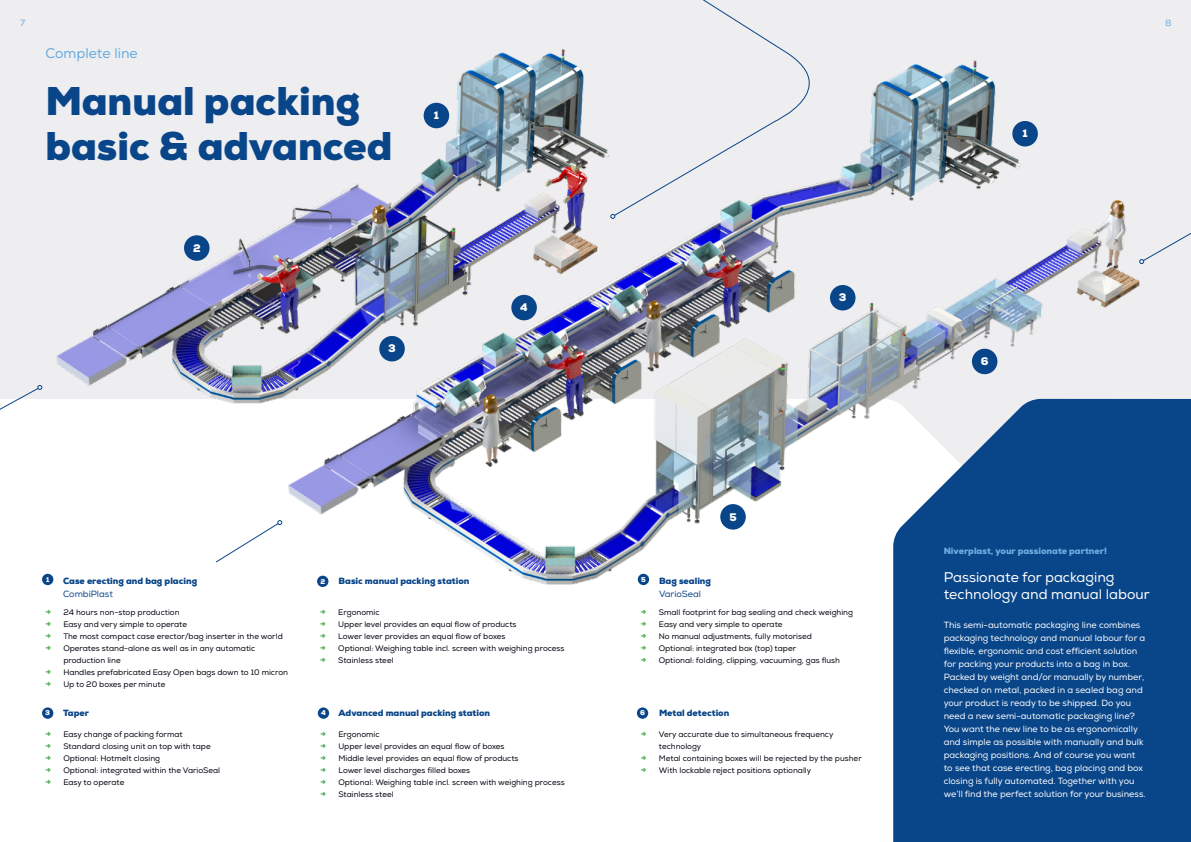
<style>
.page{position:relative;width:1191px;height:842px;background:#fff}
.page>*{position:absolute;margin:0;border:0;box-sizing:border-box;transform-origin:0 0}
.t1{font:900 40px/45px "Nexa";color:#094589}
.t2{font:14px/17px "Nexa";color:#fff}
.t3{font:14px "Nexa";color:#69acdf}
.t4{font:900 11px "Nexa";color:#fff}
.t5{font:9px/13px "Nexa";color:#fff}
.t6{font:900 9px "Nexa";color:#094589}
.t7{font:900 9px "Nexa";color:#69acdf}
.t8{font:9px "Nexa";color:#094589}
.t9{font:9px "Nexa";color:#69acdf}
.t10{font:8px/12px "Nexa";color:#00030f}
.t11{font:900 7px "Nexa";color:#fff}
.s1{font-weight:900;font-size:9px;color:#4eb051}
</style>
<div class="page">
<div style="left:893px;top:589px;width:298px;height:253px;background:#094589"></div>
<div style="left:637px;top:707px;width:11px;height:12px;background:#094589;border-radius:50%"></div>
<div style="left:318px;top:707px;width:11px;height:12px;background:#094589;border-radius:50%"></div>
<div style="left:42px;top:707px;width:11px;height:12px;background:#094589;border-radius:50%"></div>
<img style="left:0;top:0;width:1191px;height:589px">
<div style="left:184px;top:235px;width:25px;height:26px;background:#094589;border-radius:50%"></div>
<div style="left:423px;top:103px;width:26px;height:25px;background:#094589;border-radius:50%"></div>
<div style="left:1012px;top:121px;width:25px;height:25px;background:#094589;border-radius:50%"></div>
<div style="left:830px;top:285px;width:25px;height:25px;background:#094589;border-radius:50%"></div>
<div style="left:972px;top:349px;width:25px;height:25px;background:#094589;border-radius:50%"></div>
<div style="left:511px;top:295px;width:26px;height:25px;background:#094589;border-radius:50%"></div>
<div style="left:720px;top:504px;width:26px;height:26px;background:#094589;border-radius:50%"></div>
<div style="left:379px;top:336px;width:26px;height:25px;background:#094589;border-radius:50%"></div>
<svg style="left:215px;top:520px;width:67px;height:43px"></svg>
<svg style="left:577px;top:0;width:267px;height:217px;background:#e4e5ea"></svg>
<svg style="left:610px;top:214px;width:5px;height:5px"></svg>
<svg style="left:0;top:385px;width:42px;height:57px"></svg>
<div style="left:1139px;top:180px;width:52px;height:84px;background:#eeeef0"></div>
<p class="t9" style="left:20px;top:17px;width:7px">7</p>
<p class="t9" style="left:1165px;top:17px;width:8px">8</p>
<h2 class="t3" style="left:45px;top:45px;width:94px">Complete line</h2>
<h1 class="t1" style="left:45px;top:79px;width:349px">Manual packing basic &amp; advanced</h1>
<h3 class="t4" style="left:193px;top:241px;width:9px">2</h3>
<h3 class="t4" style="left:388px;top:341px;width:9px">3</h3>
<h3 class="t4" style="left:434px;top:108px;width:7px">1</h3>
<h3 class="t4" style="left:520px;top:300px;width:9px">4</h3>
<h3 class="t4" style="left:729px;top:510px;width:9px">5</h3>
<h3 class="t4" style="left:839px;top:290px;width:9px">3</h3>
<p class="t11" style="left:46px;top:575px;width:5px">1</p>
<p class="t6" style="left:63px;top:575px;width:136px">Case erecting and bag placing</p>
<p class="t8" style="left:63px;top:589px;width:51px">CombiPlast</p>
<p class="t10" style="left:45px;top:606px;width:136px"><span class="s1">→</span> 24 hours non-stop production</p>
<p class="t10" style="left:45px;top:618px;width:143px"><span class="s1">→</span> Easy and very simple to operate</p>
<p class="t10" style="left:45px;top:630px;width:239px"><span class="s1">→</span> The most compact case erector/bag inserter in the world</p>
<p class="t10" style="left:63px;top:642px;width:193px;text-indent:-18px"><span class="s1">→</span> Operates stand-alone as well as in any automatic production line</p>
<p class="t10" style="left:45px;top:666px;width:244px"><span class="s1">→</span> Handles prefabricated Easy Open bags down to 10 micron</p>
<p class="t10" style="left:45px;top:678px;width:121px"><span class="s1">→</span> Up to 20 boxes per minute</p>
<p class="t11" style="left:320px;top:577px;width:6px">2</p>
<p class="t11" style="left:641px;top:575px;width:6px">5</p>
<p class="t6" style="left:338px;top:575px;width:132px">Basic manual packing station</p>
<p class="t10" style="left:320px;top:606px;width:61px"><span class="s1">→</span> Ergonomic</p>
<p class="t10" style="left:320px;top:618px;width:198px"><span class="s1">→</span> Upper level provides an equal flow of products</p>
<p class="t10" style="left:320px;top:630px;width:187px"><span class="s1">→</span> Lower lever provides an equal flow of boxes</p>
<p class="t10" style="left:320px;top:642px;width:246px"><span class="s1">→</span> Optional: Weighing table incl. screen with weighing process</p>
<p class="t10" style="left:320px;top:654px;width:75px"><span class="s1">→</span> Stainless steel</p>
<p class="t6" style="left:659px;top:575px;width:54px">Bag sealing</p>
<p class="t8" style="left:659px;top:589px;width:44px">VarioSeal</p>
<p class="t10" style="left:641px;top:606px;width:214px"><span class="s1">→</span> Small footprint for bag sealing and check weighing</p>
<p class="t10" style="left:641px;top:618px;width:143px"><span class="s1">→</span> Easy and very simple to operate</p>
<p class="t10" style="left:641px;top:630px;width:172px"><span class="s1">→</span> No manual adjustments, fully motorised</p>
<p class="t10" style="left:641px;top:642px;width:157px"><span class="s1">→</span> Optional: integrated box (top) taper</p>
<p class="t10" style="left:641px;top:654px;width:201px"><span class="s1">→</span> Optional: folding, clipping, vacuuming, gas flush</p>
<p class="t6" style="left:338px;top:707px;width:153px">Advanced manual packing station</p>
<p class="t10" style="left:320px;top:728px;width:61px"><span class="s1">→</span> Ergonomic</p>
<p class="t10" style="left:320px;top:740px;width:186px"><span class="s1">→</span> Upper level provides an equal flow of boxes</p>
<p class="t10" style="left:320px;top:752px;width:200px"><span class="s1">→</span> Middle level provides an equal flow of products</p>
<p class="t10" style="left:320px;top:764px;width:151px"><span class="s1">→</span> Lower level discharges filled boxes</p>
<p class="t10" style="left:320px;top:776px;width:246px"><span class="s1">→</span> Optional: Weighing table incl. screen with weighing process</p>
<p class="t10" style="left:320px;top:788px;width:75px"><span class="s1">→</span> Stainless steel</p>
<p class="t6" style="left:63px;top:707px;width:28px">Taper</p>
<p class="t10" style="left:45px;top:728px;width:139px"><span class="s1">→</span> Easy change of packing format</p>
<p class="t10" style="left:45px;top:740px;width:167px"><span class="s1">→</span> Standard closing unit on top with tape</p>
<p class="t10" style="left:45px;top:752px;width:116px"><span class="s1">→</span> Optional: Hotmelt closing</p>
<p class="t10" style="left:45px;top:764px;width:176px"><span class="s1">→</span> Optional: integrated within the VarioSeal</p>
<p class="t10" style="left:45px;top:776px;width:81px"><span class="s1">→</span> Easy to operate</p>
<p class="t11" style="left:45px;top:708px;width:6px">3</p>
<p class="t11" style="left:321px;top:708px;width:6px">4</p>
<p class="t6" style="left:659px;top:707px;width:72px">Metal detection</p>
<p class="t10" style="left:659px;top:728px;width:176px;text-indent:-18px"><span class="s1">→</span> Very accurate due to simultaneous frequency technology</p>
<p class="t10" style="left:641px;top:752px;width:222px"><span class="s1">→</span> Metal containing boxes will be rejected by the pusher</p>
<p class="t10" style="left:641px;top:764px;width:172px"><span class="s1">→</span> With lockable reject positions optionally</p>
<p class="t11" style="left:640px;top:708px;width:6px">6</p>
<h3 class="t4" style="left:1022px;top:126px;width:7px">1</h3>
<h3 class="t4" style="left:980px;top:354px;width:9px">6</h3>
<p class="t7" style="left:943px;top:545px;width:165px">Niverplast, your passionate partner!</p>
<h2 class="t2" style="left:943px;top:569px;width:208px">Passionate for packaging technology and manual labour</h2>
<p class="t5" style="left:943px;top:618px;width:203px">This semi-automatic packaging line combines packaging technology and manual labour for a flexible, ergonomic and cost efficient solution for packing your products into a bag in box.<br>Packed by weight and/or manually by number, checked on metal, packed in a sealed bag and your product is ready to be shipped. Do you need a new semi-automatic packaging line?<br>You want the new line to be as ergonomically and simple as possible with manually and bulk packaging positions. And of course you want to see that case erecting, bag placing and box closing is fully automated. Together with you we’ll find the perfect solution for your business.</p>
</div>
